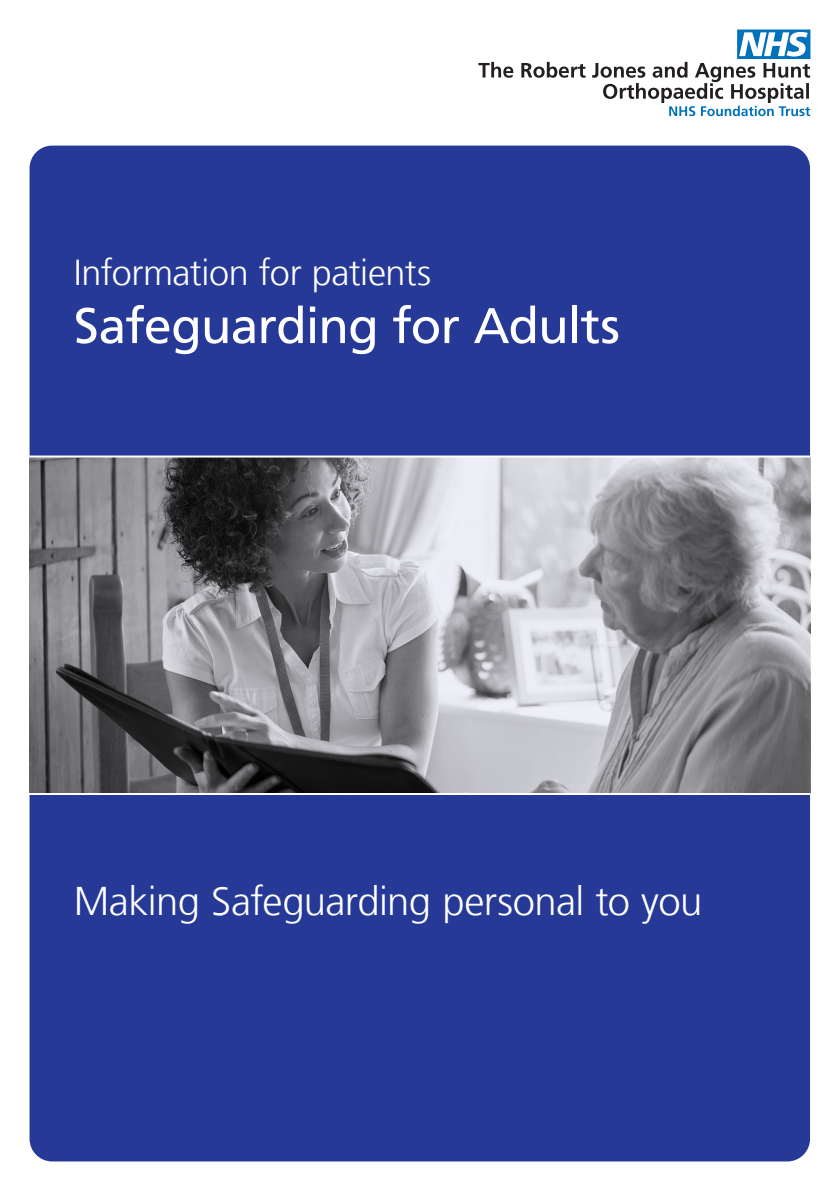
<style>
.page{position:relative;width:840px;height:1191px;background:#fff}
.page>*{position:absolute;margin:0;border:0;box-sizing:border-box;transform-origin:0 0}
.t1{font:50px "Frutiger LT";letter-spacing:-.02em;color:#fff}
.t2{font:300 40px "Frutiger LT";letter-spacing:-.015em;color:#fff}
.t3{font:300 36px "Frutiger LT";letter-spacing:-.01em;color:#fff}
</style>
<div class="page">
<svg style="left:478px;top:30px;width:332px;height:86px"></svg>
<div style="left:30px;top:146px;width:779px;height:1015px;background:#263996;border-radius:23px"></div>
<svg style="left:30px;top:457px;width:779px;height:336px;background:#8e8e93"></svg>
<hr style="left:29px;top:455px;width:781px;height:2px;background:#fff">
<hr style="left:29px;top:793px;width:781px;height:2px;background:#fff">
<p class="t3" style="left:74px;top:252px;width:359px">Information for patients</p>
<p class="t1" style="left:74px;top:296px;width:547px">Safeguarding for Adults</p>
<p class="t2" style="left:74px;top:878px;width:629px">Making Safeguarding personal to you</p>
</div>
